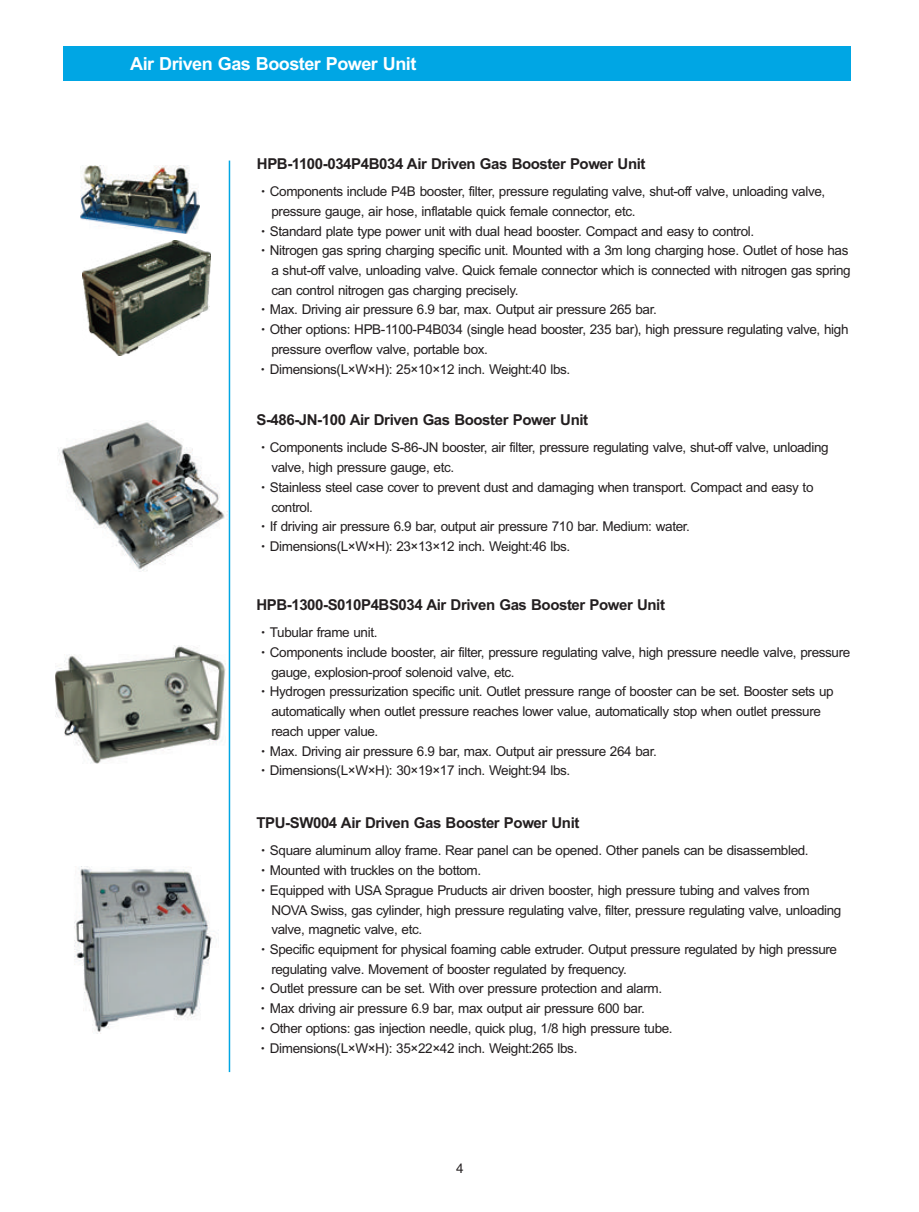
<style>
.page{position:relative;width:919px;height:1212px;background:#fff}
.page>*{position:absolute;margin:0;border:0;box-sizing:border-box;transform-origin:0 0}
.t1{font:700 18px "Arial";letter-spacing:-.03em;color:#fff}
.t2{font:700 15px "Arial";letter-spacing:-.03em;color:#231f20}
.t3{font:13.5px "Arial";letter-spacing:-.03em;color:#231f20}
.t4{font:13.5px "FZHTJW GB1 0";color:#231f20}
.s1{font-family:"FZHTJW GB1 0"}
</style>
<div class="page">
<img style="left:80px;top:165px;width:119px;height:69px">
<img style="left:58px;top:421px;width:169px;height:151px">
<img style="left:55px;top:645px;width:170px;height:119px">
<hr style="left:229px;top:161px;width:1px;height:911px;background:#00a6e4">
<img style="left:83px;top:240px;width:127px;height:116px">
<div style="left:64px;top:47px;width:786px;height:34px;background:#00a6e4"></div>
<img style="left:74px;top:867px;width:143px;height:167px">
<h1 class="t1" style="left:130px;top:57px;width:288px">Air Driven Gas Booster Power Unit</h1>
<p class="t2" style="left:257px;top:158px;width:390px">HPB-1100-034P4B034 Air Driven Gas Booster Power Unit</p>
<p class="t3" style="left:256px;top:186px;width:570px"><span class="s1">·</span>Components include P4B booster, filter, pressure regulating valve, shut-off valve, unloading valve,</p>
<p class="t3" style="left:271px;top:206px;width:365px">pressure gauge, air hose, inflatable quick female connector, etc.</p>
<p class="t3" style="left:256px;top:226px;width:499px"><span class="s1">·</span>Standard plate type power unit with dual head booster. Compact and easy to control.</p>
<p class="t3" style="left:256px;top:246px;width:593px"><span class="s1">·</span>Nitrogen gas spring charging specific unit. Mounted with a 3m long charging hose. Outlet of hose has</p>
<p class="t3" style="left:271px;top:265px;width:581px">a shut-off valve, unloading valve. Quick female connector which is connected with nitrogen gas spring</p>
<p class="t3" style="left:271px;top:285px;width:249px">can control nitrogen gas charging precisely.</p>
<p class="t3" style="left:256px;top:305px;width:402px"><span class="s1">·</span>Max. Driving air pressure 6.9 bar, max. Output air pressure 265 bar.</p>
<p class="t3" style="left:256px;top:324px;width:593px"><span class="s1">·</span>Other options: HPB-1100-P4B034 (single head booster, 235 bar), high pressure regulating valve, high</p>
<p class="t3" style="left:271px;top:344px;width:218px">pressure overflow valve, portable box.</p>
<p class="t3" style="left:256px;top:364px;width:315px"><span class="s1">·</span>Dimensions(L×W×H): 25×10×12 inch. Weight:40 lbs.</p>
<p class="t2" style="left:256px;top:414px;width:333px">S-486-JN-100 Air Driven Gas Booster Power Unit</p>
<p class="t3" style="left:256px;top:443px;width:573px"><span class="s1">·</span>Components include S-86-JN booster, air filter, pressure regulating valve, shut-off valve, unloading</p>
<p class="t3" style="left:271px;top:462px;width:184px">valve, high pressure gauge, etc.</p>
<p class="t3" style="left:256px;top:482px;width:558px"><span class="s1">·</span>Stainless steel case cover to prevent dust and damaging when transport. Compact and easy to</p>
<p class="t3" style="left:271px;top:502px;width:43px">control.</p>
<p class="t3" style="left:256px;top:522px;width:435px"><span class="s1">·</span>If driving air pressure 6.9 bar, output air pressure 710 bar. Medium: water.</p>
<p class="t3" style="left:256px;top:541px;width:315px"><span class="s1">·</span>Dimensions(L×W×H): 23×13×12 inch. Weight:46 lbs.</p>
<p class="t2" style="left:256px;top:599px;width:410px">HPB-1300-S010P4BS034 Air Driven Gas Booster Power Unit</p>
<p class="t3" style="left:256px;top:627px;width:123px"><span class="s1">·</span>Tubular frame unit.</p>
<p class="t3" style="left:256px;top:647px;width:595px"><span class="s1">·</span>Components include booster, air filter, pressure regulating valve, high pressure needle valve, pressure</p>
<p class="t3" style="left:271px;top:667px;width:245px">gauge, explosion-proof solenoid valve, etc.</p>
<p class="t3" style="left:256px;top:686px;width:579px"><span class="s1">·</span>Hydrogen pressurization specific unit. Outlet pressure range of booster can be set. Booster sets up</p>
<p class="t3" style="left:271px;top:706px;width:551px">automatically when outlet pressure reaches lower value, automatically stop when outlet pressure</p>
<p class="t3" style="left:271px;top:726px;width:108px">reach upper value.</p>
<p class="t3" style="left:256px;top:746px;width:402px"><span class="s1">·</span>Max. Driving air pressure 6.9 bar, max. Output air pressure 264 bar.</p>
<p class="t3" style="left:256px;top:765px;width:315px"><span class="s1">·</span>Dimensions(L×W×H): 30×19×17 inch. Weight:94 lbs.</p>
<p class="t2" style="left:256px;top:817px;width:324px">TPU-SW004 Air Driven Gas Booster Power Unit</p>
<p class="t3" style="left:256px;top:845px;width:553px"><span class="s1">·</span>Square aluminum alloy frame. Rear panel can be opened. Other panels can be disassembled.</p>
<p class="t3" style="left:256px;top:865px;width:226px"><span class="s1">·</span>Mounted with truckles on the bottom.</p>
<p class="t3" style="left:256px;top:885px;width:555px"><span class="s1">·</span>Equipped with USA Sprague Pruducts air driven booster, high pressure tubing and valves from</p>
<p class="t3" style="left:271px;top:905px;width:571px">NOVA Swiss, gas cylinder, high pressure regulating valve, filter, pressure regulating valve, unloading</p>
<p class="t3" style="left:271px;top:924px;width:152px">valve, magnetic valve, etc.</p>
<p class="t3" style="left:256px;top:944px;width:582px"><span class="s1">·</span>Specific equipment for physical foaming cable extruder. Output pressure regulated by high pressure</p>
<p class="t3" style="left:271px;top:964px;width:357px">regulating valve. Movement of booster regulated by frequency.</p>
<p class="t3" style="left:256px;top:983px;width:407px"><span class="s1">·</span>Outlet pressure can be set. With over pressure protection and alarm.</p>
<p class="t3" style="left:256px;top:1003px;width:390px"><span class="s1">·</span>Max driving air pressure 6.9 bar, max output air pressure 600 bar.</p>
<p class="t3" style="left:256px;top:1023px;width:418px"><span class="s1">·</span>Other options: gas injection needle, quick plug, 1/8 high pressure tube.</p>
<p class="t3" style="left:256px;top:1043px;width:322px"><span class="s1">·</span>Dimensions(L×W×H): 35×22×42 inch. Weight:265 lbs.</p>
<p class="t4" style="left:456px;top:1161px;width:9px">4</p>
</div>
